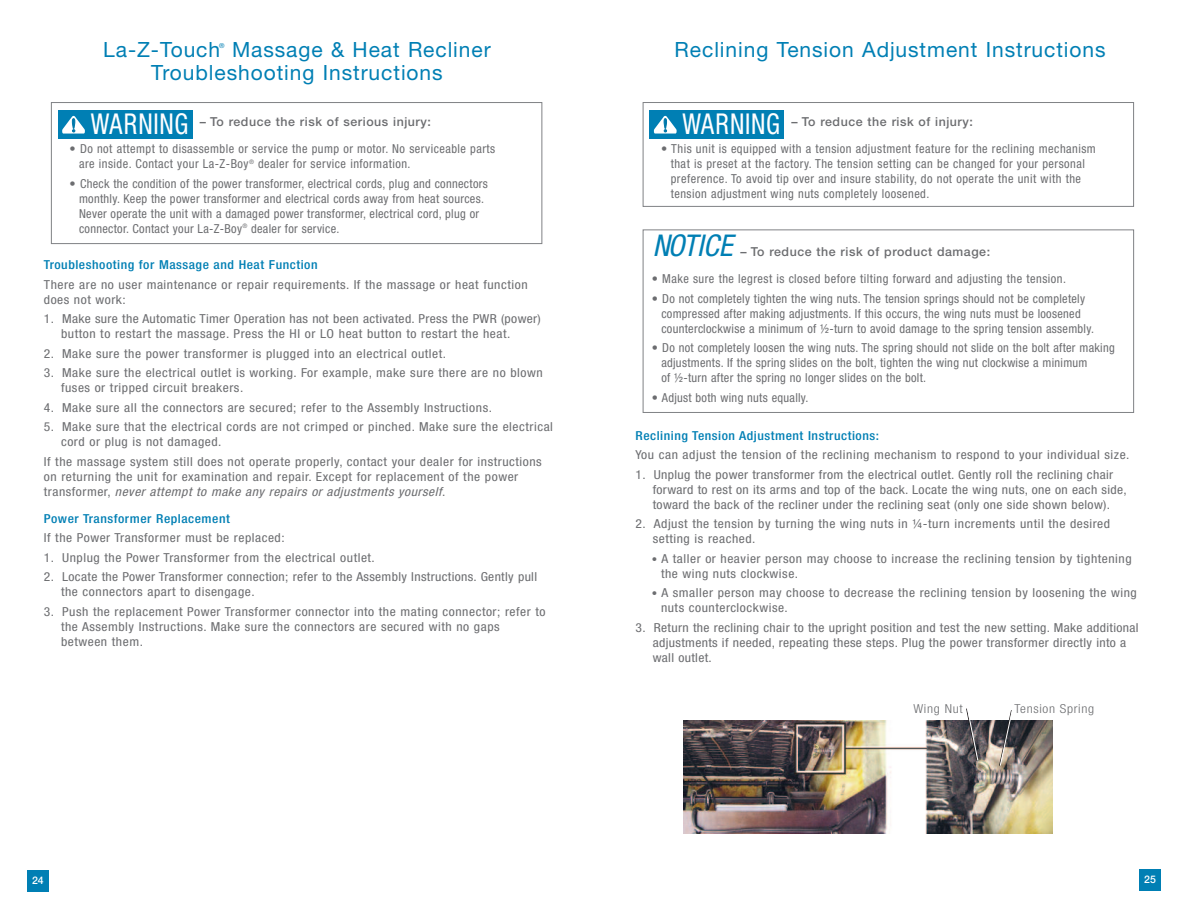
<style>
.page{position:relative;width:1188px;height:918px;background:#fff}
.page>*{position:absolute;margin:0;border:0;box-sizing:border-box;transform-origin:0 0}
.t1{font:italic condensed 30px "Helvetica Neue";color:#007fb4}
.t2{font:condensed 28.8px "Helvetica Neue";letter-spacing:.03em;color:#fff;scale:.9 1}
.t3{font:21px/22.5px "Helvetica Neue";letter-spacing:.045em;color:#007fb4}
.t4{font:condensed 12.3px/15px "Helvetica Neue";letter-spacing:.04em;color:#6c6d70;scale:1.1 1}
.t5{font:condensed 12.3px/15px "Helvetica Neue";letter-spacing:.04em;color:#6c6d70}
.t6{font:500 condensed 12.3px "Helvetica Neue";letter-spacing:.04em;color:#007fb4;scale:1.1 1}
.t7{font:500 12.3px "Helvetica Neue";letter-spacing:.045em;color:#6c6d70}
.t8{font:300 condensed 12.3px "Helvetica Neue";letter-spacing:.05em;color:#6c6d70;scale:1.1 1}
.t9{font:500 10.5px "Helvetica Neue";color:#fff}
.t10{font:6.75px "Helvetica Neue";color:#007fb4}
.s1{font-style:italic}
.s2{font-size:10.8px}
</style>
<div class="page">
<div style="left:1139px;top:869px;width:22px;height:22px;background:#007fb4"></div>
<div style="left:27px;top:870px;width:22px;height:22px;background:#007fb4"></div>
<img style="left:684px;top:721px;width:369px;height:113px">
<svg style="left:966px;top:708px;width:13px;height:54px"></svg>
<svg style="left:999px;top:710px;width:14px;height:57px"></svg>
<div style="left:51px;top:102px;width:491px;height:142px;border:1px solid #808285"></div>
<div style="left:58px;top:110px;width:134px;height:29px;background:#007fb4"></div>
<svg style="left:62px;top:116px;width:23px;height:18px"></svg>
<div style="left:643px;top:230px;width:491px;height:183px;border:1px solid #808285"></div>
<div style="left:643px;top:102px;width:491px;height:105px;border:1px solid #808285"></div>
<div style="left:650px;top:110px;width:134px;height:29px;background:#007fb4"></div>
<svg style="left:654px;top:116px;width:23px;height:18px"></svg>
<h3 class="t3" style="left:103px;top:41px;width:118px">La-Z-Touch</h3>
<p class="t10" style="left:219px;top:43px;width:7px">®</p>
<h3 class="t3" style="left:151px;top:41px;width:341px;text-indent:81px">Massage &amp; Heat Recliner<br>Troubleshooting Instructions</h3>
<h3 class="t3" style="left:675px;top:41px;width:433px">Reclining Tension Adjustment Instructions</h3>
<h2 class="t2" style="left:91px;top:113px;width:110px">WARNING</h2>
<p class="t7" style="left:200px;top:117px;width:233px">– To reduce the risk of serious injury:</p>
<p class="t5" style="left:79px;top:142px;width:418px;text-indent:-9px">• Do not attempt to disassemble or service the pump or motor. No serviceable parts are inside. Contact your La-Z-Boy<sup>®</sup> dealer for service information.</p>
<p class="t5" style="left:79px;top:177px;width:410px;text-indent:-9px">• Check the condition of the power transformer, electrical cords, plug and connectors monthly. Keep the power transformer and electrical cords away from heat sources.<br>Never operate the unit with a damaged power transformer, electrical cord, plug or connector. Contact your La-Z-Boy<sup>®</sup> dealer for service.</p>
<p class="t6" style="left:44px;top:261px;width:250px">Troubleshooting for Massage and Heat Function</p>
<p class="t4" style="left:44px;top:278px;width:441px">There are no user maintenance or repair requirements. If the massage or heat function does not work:</p>
<p class="t4" style="left:61px;top:313px;width:438px;text-indent:-17px">1. Make sure the Automatic Timer Operation has not been activated. Press the PWR (power) button to restart the massage. Press the HI or LO heat button to restart the heat.</p>
<p class="t4" style="left:44px;top:347px;width:367px">2. Make sure the power transformer is plugged into an electrical outlet.</p>
<p class="t4" style="left:61px;top:367px;width:439px;text-indent:-17px">3. Make sure the electrical outlet is working. For example, make sure there are no blown fuses or tripped circuit breakers.</p>
<p class="t4" style="left:44px;top:401px;width:409px">4. Make sure all the connectors are secured; refer to the Assembly Instructions.</p>
<p class="t4" style="left:61px;top:421px;width:449px;text-indent:-17px">5. Make sure that the electrical cords are not crimped or pinched. Make sure the electrical cord or plug is not damaged.</p>
<p class="t4" style="left:44px;top:455px;width:454px">If the massage system still does not operate properly, contact your dealer for instructions on returning the unit for examination and repair. Except for replacement of the power transformer, <span class="s1">never attempt to make any repairs or adjustments yourself</span>.</p>
<p class="t6" style="left:44px;top:514px;width:171px">Power Transformer Replacement</p>
<p class="t4" style="left:44px;top:532px;width:220px">If the Power Transformer must be replaced:</p>
<p class="t4" style="left:44px;top:551px;width:302px">1. Unplug the Power Transformer from the electrical outlet.</p>
<p class="t4" style="left:61px;top:571px;width:434px;text-indent:-17px">2. Locate the Power Transformer connection; refer to the Assembly Instructions. Gently pull the connectors apart to disengage.</p>
<p class="t4" style="left:61px;top:605px;width:442px;text-indent:-17px">3. Push the replacement Power Transformer connector into the mating connector; refer to the Assembly Instructions. Make sure the connectors are secured with no gaps between them.</p>
<h2 class="t2" style="left:682px;top:113px;width:110px">WARNING</h2>
<p class="t7" style="left:792px;top:117px;width:183px">– To reduce the risk of injury:</p>
<p class="t5" style="left:671px;top:142px;width:427px;text-indent:-9px">• This unit is equipped with a tension adjustment feature for the reclining mechanism that is preset at the factory. The tension setting can be changed for your personal preference. To avoid tip over and insure stability, do not operate the unit with the tension adjustment wing nuts completely loosened.</p>
<h1 class="t1" style="left:653px;top:235px;width:81px">NOTICE</h1>
<p class="t7" style="left:741px;top:248px;width:251px">– To reduce the risk of product damage:</p>
<p class="t5" style="left:652px;top:273px;width:416px">• Make sure the legrest is closed before tilting forward and adjusting the tension.</p>
<p class="t5" style="left:661px;top:292px;width:434px;text-indent:-9px">• Do not completely tighten the wing nuts. The tension springs should not be completely compressed after making adjustments. If this occurs, the wing nuts must be loosened counterclockwise a minimum of ½-turn to avoid damage to the spring tension assembly.</p>
<p class="t5" style="left:661px;top:342px;width:455px;text-indent:-9px">• Do not completely loosen the wing nuts. The spring should not slide on the bolt after making adjustments. If the spring slides on the bolt, tighten the wing nut clockwise a minimum<br>of ½-turn after the spring no longer slides on the bolt.</p>
<p class="t5" style="left:652px;top:391px;width:158px">• Adjust both wing nuts equally.</p>
<p class="t6" style="left:636px;top:431px;width:223px">Reclining Tension Adjustment Instructions:</p>
<p class="t4" style="left:636px;top:449px;width:451px">You can adjust the tension of the reclining mechanism to respond to your individual size.</p>
<p class="t4" style="left:653px;top:468px;width:432px;text-indent:-17px">1. Unplug the power transformer from the electrical outlet. Gently roll the reclining chair forward to rest on its arms and top of the back. Locate the wing nuts, one on each side, toward the back of the recliner under the reclining seat (only one side shown below).</p>
<p class="t4" style="left:653px;top:518px;width:417px;text-indent:-17px">2. Adjust the tension by turning the wing nuts in ¼-turn increments until the desired setting is reached.</p>
<p class="t4" style="left:661px;top:552px;width:429px;text-indent:-9px"><span class="s2">•</span> A taller or heavier person may choose to increase the reclining tension by tightening the wing nuts clockwise.</p>
<p class="t4" style="left:661px;top:587px;width:434px;text-indent:-9px"><span class="s2">•</span> A smaller person may choose to decrease the reclining tension by loosening the wing nuts counterclockwise.</p>
<p class="t4" style="left:653px;top:621px;width:443px;text-indent:-17px">3. Return the reclining chair to the upright position and test the new setting. Make additional adjustments if needed, repeating these steps. Plug the power transformer directly into a wall outlet.</p>
<p class="t8" style="left:913px;top:705px;width:46px">Wing Nut</p>
<p class="t8" style="left:1015px;top:704px;width:74px">Tension Spring</p>
<p class="t9" style="left:32px;top:877px;width:13px">24</p>
<p class="t9" style="left:1144px;top:876px;width:13px">25</p>
</div>
